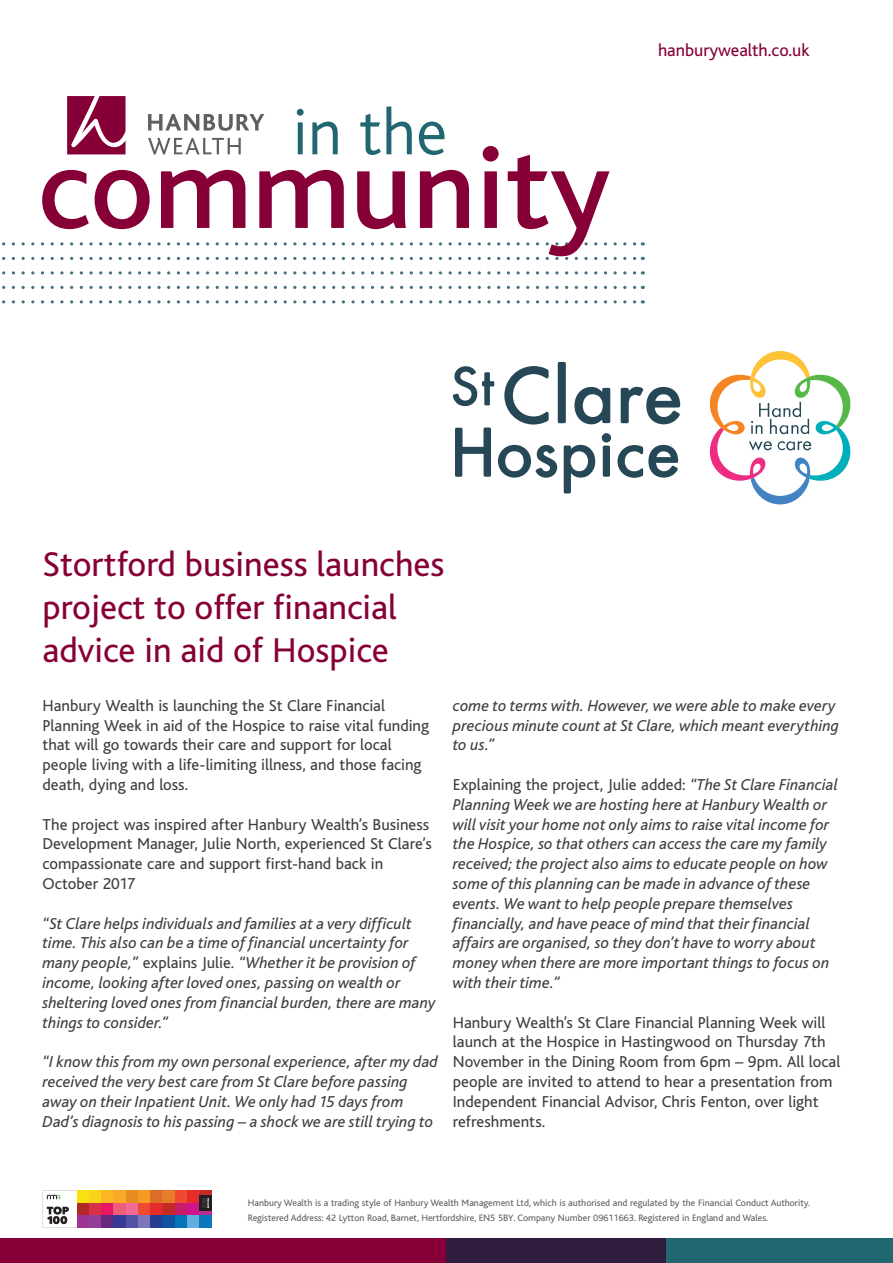
<style>
.page{position:relative;width:893px;height:1263px;background:#fff}
.page>*{position:absolute;margin:0;border:0;box-sizing:border-box;transform-origin:0 0}
.t1{font:500 119.7px "Bliss";color:#860037}
.t2{font:300 67.5px "Bliss";color:#226672}
.t3{font:36px/43.2px "Bliss";color:#860037}
.t4{font:18px "Bliss";color:#860037}
.t5{font:italic 16.5px/19.8px "Bliss";letter-spacing:.005em;color:#3e3e3f}
.t6{font:16.5px/19.8px "Bliss";color:#3e3e3f}
.t7{font:9.75px/15px "Bliss";color:#5f5f62}
.s1{font-style:normal}
</style>
<div class="page">
<svg style="left:2px;top:300px;width:641px;height:3px"></svg>
<svg style="left:2px;top:286px;width:641px;height:3px"></svg>
<svg style="left:2px;top:271px;width:641px;height:3px"></svg>
<svg style="left:2px;top:257px;width:641px;height:3px"></svg>
<svg style="left:2px;top:242px;width:641px;height:3px"></svg>
<div style="left:0;top:1239px;width:446px;height:24px;background:#860037"></div>
<div style="left:446px;top:1239px;width:224px;height:24px;background:#2e1d3e"></div>
<div style="left:666px;top:1239px;width:227px;height:24px;background:#226672"></div>
<svg style="left:148px;top:114px;width:116px;height:17px"></svg>
<svg style="left:148px;top:138px;width:93px;height:16px"></svg>
<svg style="left:67px;top:96px;width:59px;height:58px"></svg>
<div style="left:77px;top:1191px;width:12px;height:12px;background:#f7e20f"></div>
<div style="left:89px;top:1191px;width:13px;height:12px;background:#fad219"></div>
<div style="left:102px;top:1191px;width:12px;height:12px;background:#fab721"></div>
<div style="left:114px;top:1191px;width:12px;height:12px;background:#faa928"></div>
<div style="left:126px;top:1191px;width:12px;height:12px;background:#e78e23"></div>
<div style="left:138px;top:1191px;width:12px;height:12px;background:#f49b22"></div>
<div style="left:150px;top:1191px;width:13px;height:12px;background:#dc6c26"></div>
<div style="left:163px;top:1191px;width:12px;height:12px;background:#e67c28"></div>
<div style="left:77px;top:1203px;width:12px;height:12px;background:#b12925"></div>
<div style="left:89px;top:1203px;width:13px;height:12px;background:#d83147"></div>
<div style="left:102px;top:1203px;width:12px;height:12px;background:#e91763"></div>
<div style="left:114px;top:1203px;width:12px;height:12px;background:#ec5e79"></div>
<div style="left:126px;top:1203px;width:12px;height:12px;background:#f16b96"></div>
<div style="left:138px;top:1203px;width:12px;height:12px;background:#ef4833"></div>
<div style="left:150px;top:1203px;width:13px;height:12px;background:#e72b2a"></div>
<div style="left:163px;top:1203px;width:12px;height:12px;background:#c42a27"></div>
<div style="left:77px;top:1215px;width:12px;height:12px;background:#9e3493"></div>
<div style="left:89px;top:1215px;width:13px;height:12px;background:#933e97"></div>
<div style="left:102px;top:1215px;width:12px;height:12px;background:#682a7f"></div>
<div style="left:114px;top:1215px;width:12px;height:12px;background:#373b95"></div>
<div style="left:126px;top:1215px;width:12px;height:12px;background:#5355a4"></div>
<div style="left:138px;top:1215px;width:12px;height:12px;background:#7b77b8"></div>
<div style="left:150px;top:1215px;width:13px;height:12px;background:#253e92"></div>
<div style="left:163px;top:1215px;width:12px;height:12px;background:#1352a2"></div>
<div style="left:175px;top:1191px;width:12px;height:12px;background:#ef4833"></div>
<div style="left:187px;top:1191px;width:12px;height:12px;background:#e72b2a"></div>
<div style="left:199px;top:1191px;width:13px;height:12px;background:#c42a27"></div>
<div style="left:175px;top:1203px;width:12px;height:12px;background:#c81c6a"></div>
<div style="left:187px;top:1203px;width:12px;height:12px;background:#d1148b"></div>
<div style="left:199px;top:1203px;width:13px;height:12px;background:#b72d92"></div>
<div style="left:175px;top:1215px;width:12px;height:12px;background:#0774ba"></div>
<div style="left:187px;top:1215px;width:12px;height:12px;background:#64addf"></div>
<div style="left:199px;top:1215px;width:13px;height:12px;background:#0d77bc"></div>
<div style="left:199px;top:1195px;width:13px;height:16px;background:#231f20"></div>
<svg style="left:202px;top:1198px;width:7px;height:10px"></svg>
<svg style="left:46px;top:1194px;width:23px;height:31px"></svg>
<svg style="left:453px;top:362px;width:228px;height:131px"></svg>
<svg style="left:709px;top:351px;width:141px;height:153px"></svg>
<h2 class="t2" style="left:292px;top:97px;width:156px">in the</h2>
<h1 class="t1" style="left:38px;top:126px;width:574px">community</h1>
<p class="t4" style="left:658px;top:41px;width:153px">hanburywealth.co.uk</p>
<h3 class="t3" style="left:43px;top:543px;width:403px">Stortford business launches project to offer financial advice in aid of Hospice</h3>
<p class="t6" style="left:43px;top:696px;width:388px">Hanbury Wealth is launching the St Clare Financial Planning Week in aid of the Hospice to raise vital funding that will go towards their care and support for local people living with a life-limiting illness, and those facing death, dying and loss.</p>
<p class="t6" style="left:43px;top:814px;width:391px">The project was inspired after Hanbury Wealth’s Business Development Manager, Julie North, experienced St Clare’s compassionate care and support first-hand back in October 2017</p>
<p class="t5" style="left:43px;top:914px;width:395px">“St Clare helps individuals and families at a very difficult time. This also can be a time of financial uncertainty for many people,” <span class="s1">explains Julie.</span> “Whether it be provision of income, looking after loved ones, passing on wealth or sheltering loved ones from financial burden, there are many things to consider.”</p>
<p class="t5" style="left:43px;top:1052px;width:397px">“I know this from my own personal experience, after my dad received the very best care from St Clare before passing away on their Inpatient Unit. We only had 15 days from Dad’s diagnosis to his passing – a shock we are still trying to</p>
<p class="t5" style="left:453px;top:696px;width:388px">come to terms with. However, we were able to make every precious minute count at St Clare, which meant everything to us.”</p>
<p class="t5" style="left:453px;top:775px;width:387px"><span class="s1">Explaining the project, Julie added:</span> “The St Clare Financial Planning Week we are hosting here at Hanbury Wealth or will visit your home not only aims to raise vital income for the Hospice, so that others can access the care my family received; the project also aims to educate people on how some of this planning can be made in advance of these events. We want to help people prepare themselves financially, and have peace of mind that their financial affairs are organised, so they don’t have to worry about money when there are more important things to focus on with their time.”</p>
<p class="t6" style="left:453px;top:1012px;width:389px">Hanbury Wealth’s St Clare Financial Planning Week will launch at the Hospice in Hastingwood on Thursday 7th November in the Dining Room from 6pm – 9pm. All local people are invited to attend to hear a presentation from Independent Financial Advisor, Chris Fenton, over light refreshments.</p>
<p class="t7" style="left:248px;top:1195px;width:564px">Hanbury Wealth is a trading style of Hanbury Wealth Management Ltd, which is authorised and regulated by the Financial Conduct Authority.<br>Registered Address: 42 Lytton Road, Barnet, Hertfordshire, EN5 5BY. Company Number 09611663. Registered in England and Wales.</p>
</div>
